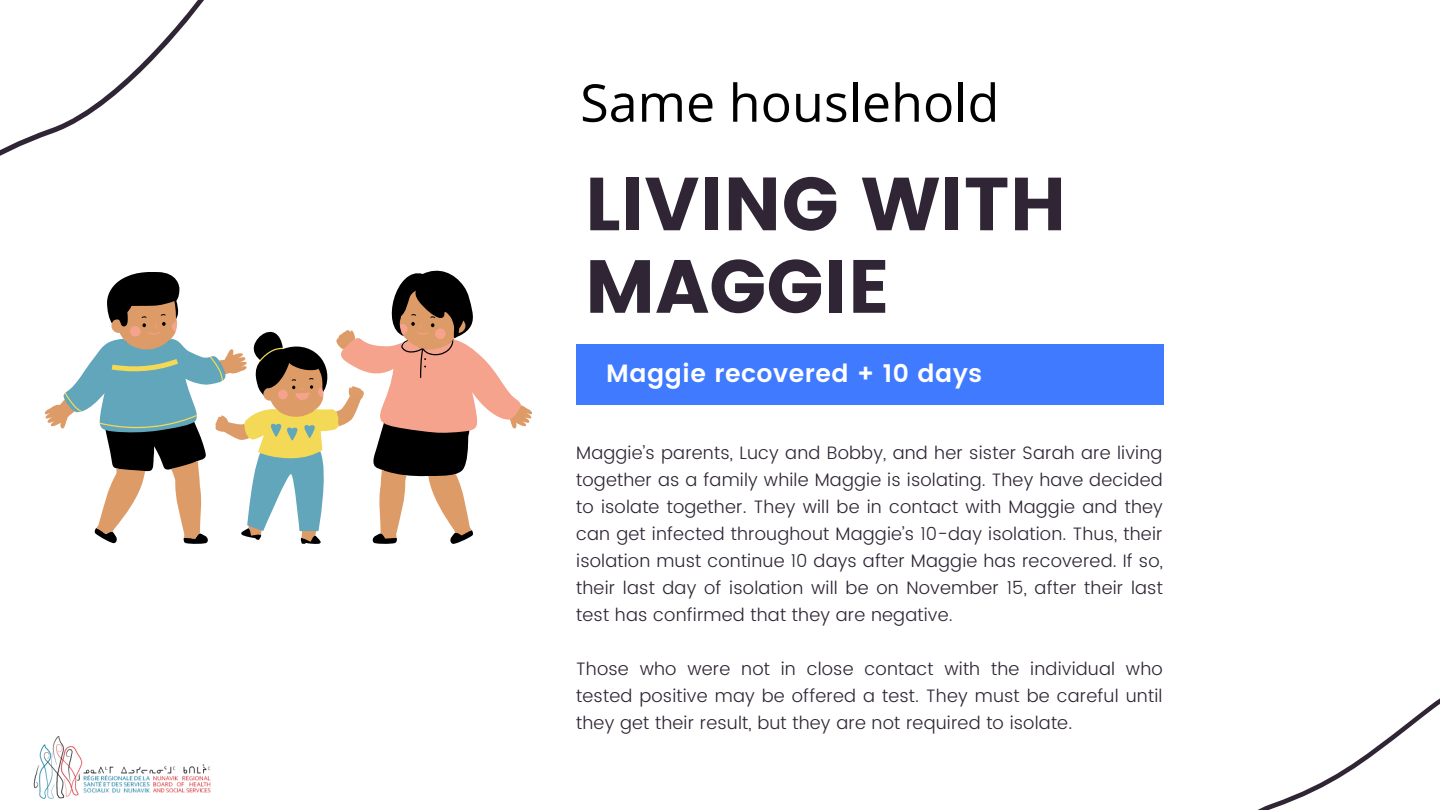
<style>
.page{position:relative;width:1440px;height:810px;background:#fff}
.page>*{position:absolute;margin:0;border:0;box-sizing:border-box;transform-origin:0 0}
.t1{font:75px/82.5px "Poppins";color:#2f2535}
.t2{font:52px "Open Sans";color:#000}
.t3{font:600 25px "Poppins";letter-spacing:.02em;color:#fff}
.t4{font:300 18px/27px "Poppins";letter-spacing:.01em;color:#2f2535;text-align:justify}
</style>
<div class="page">
<div style="left:576px;top:344px;width:587px;height:61px;background:#407bff"></div>
<svg style="left:397px;top:270px;width:70px;height:21px"></svg>
<svg style="left:44px;top:291px;width:489px;height:253px"></svg>
<img style="left:33px;top:736px;width:178px;height:63px">
<svg style="left:0;top:0;width:209px;height:299px"></svg>
<svg style="left:1257px;top:698px;width:183px;height:112px"></svg>
<h2 class="t2" style="left:580px;top:66px;width:421px">Same houslehold</h2>
<h1 class="t1" style="left:585px;top:163px;width:483px">LIVING WITH<br>MAGGIE</h1>
<h3 class="t3" style="left:606px;top:359px;width:377px">Maggie recovered + 10 days</h3>
<p class="t4" style="left:576px;top:440px;width:588px">Maggie’s parents, Lucy and Bobby, and her sister Sarah are living together as a family while Maggie is isolating. They have decided to isolate together. They will be in contact with Maggie and they can get infected throughout Maggie’s 10-day isolation. Thus, their isolation must continue 10 days after Maggie has recovered. If so, their last day of isolation will be on November 15, after their last test has confirmed that they are negative.</p>
<p class="t4" style="left:576px;top:656px;width:588px">Those who were not in close contact with the individual who tested positive may be offered a test. They must be careful until they get their result, but they are not required to isolate.</p>
</div>
